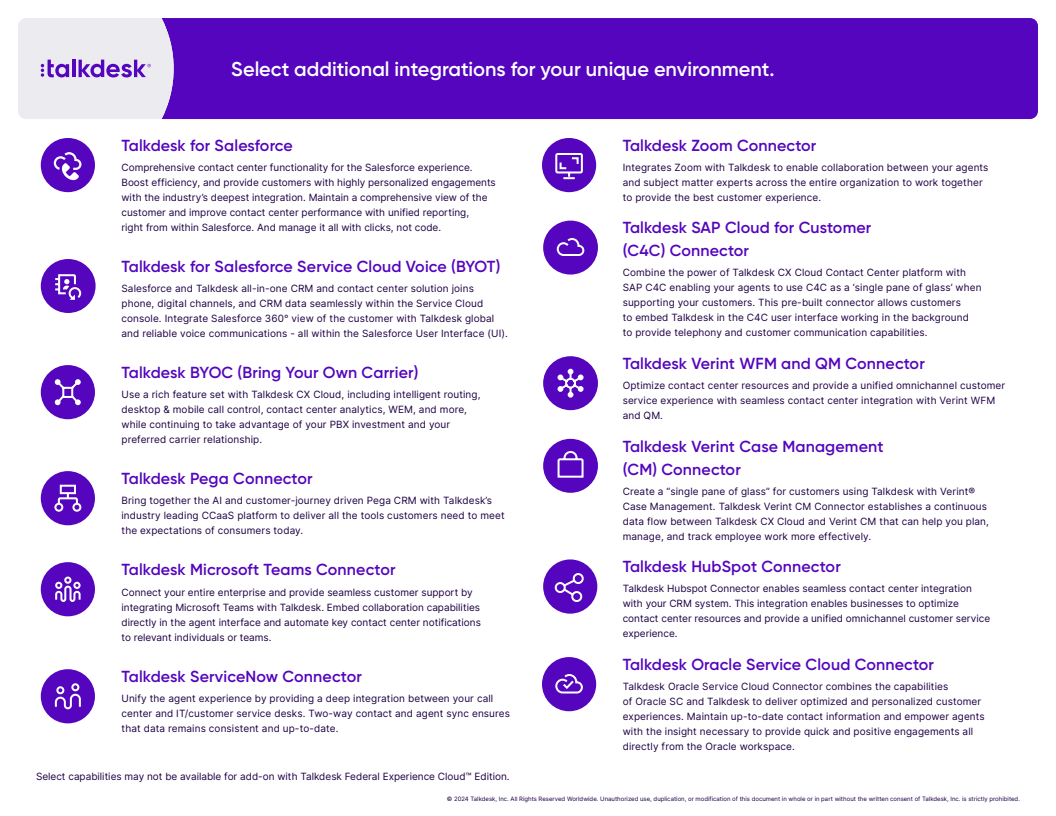
<style>
.page{position:relative;width:1056px;height:816px;background:#fff}
.page>*{position:absolute;margin:0;border:0;box-sizing:border-box;transform-origin:0 0}
.t1{font:600 20px "Gilroy";color:#fff}
.t2{font:600 16px "Gilroy";letter-spacing:.01em;color:#5405bd}
.t3{font:10px/15px "Inter";letter-spacing:.01em;color:#1e0044}
.t4{font:6px "Inter";color:#1e0044}
</style>
<div class="page">
<div style="left:174px;top:18px;width:864px;height:101px;background:#5405bd"></div>
<svg style="left:18px;top:18px;width:156px;height:101px;background:#dfd9ec"></svg>
<div style="left:41px;top:138px;width:54px;height:54px;background:#5405bd;border-radius:50%"></div>
<svg style="left:54px;top:152px;width:27px;height:29px"></svg>
<div style="left:41px;top:562px;width:54px;height:54px;background:#5405bd;border-radius:50%"></div>
<svg style="left:55px;top:576px;width:26px;height:26px"></svg>
<div style="left:41px;top:471px;width:54px;height:54px;background:#5405bd;border-radius:50%"></div>
<div style="left:60px;top:485px;width:16px;height:9px;border:2px solid #fff"></div>
<svg style="left:54px;top:491px;width:28px;height:21px"></svg>
<div style="left:41px;top:259px;width:55px;height:54px;background:#5405bd;border-radius:50%"></div>
<svg style="left:55px;top:274px;width:27px;height:26px"></svg>
<div style="left:41px;top:365px;width:54px;height:54px;background:#5405bd;border-radius:50%"></div>
<svg style="left:55px;top:379px;width:26px;height:26px"></svg>
<div style="left:41px;top:669px;width:54px;height:54px;background:#5405bd;border-radius:50%"></div>
<svg style="left:54px;top:683px;width:27px;height:27px"></svg>
<div style="left:542px;top:138px;width:54px;height:54px;background:#5405bd;border-radius:50%"></div>
<svg style="left:555px;top:153px;width:28px;height:27px"></svg>
<div style="left:543px;top:221px;width:55px;height:54px;background:#5405bd;border-radius:50%"></div>
<svg style="left:556px;top:238px;width:29px;height:18px"></svg>
<div style="left:543px;top:356px;width:55px;height:54px;background:#5405bd;border-radius:50%"></div>
<svg style="left:558px;top:369px;width:26px;height:29px"></svg>
<div style="left:543px;top:439px;width:55px;height:54px;background:#5405bd;border-radius:50%"></div>
<svg style="left:557px;top:451px;width:27px;height:27px"></svg>
<div style="left:543px;top:559px;width:54px;height:55px;background:#5405bd;border-radius:50%"></div>
<svg style="left:554px;top:573px;width:30px;height:29px"></svg>
<div style="left:542px;top:657px;width:54px;height:54px;background:#5405bd;border-radius:50%"></div>
<svg style="left:555px;top:674px;width:28px;height:20px"></svg>
<p class="t1" style="left:231px;top:57px;width:545px">Select additional integrations for your unique environment.</p>
<p class="t2" style="left:122px;top:135px;width:173px">Talkdesk for Salesforce</p>
<p class="t3" style="left:122px;top:159px;width:353px">Comprehensive contact center functionality for the Salesforce experience.</p>
<p class="t3" style="left:122px;top:174px;width:376px">Boost efficiency, and provide customers with highly personalized engagements</p>
<p class="t3" style="left:122px;top:189px;width:368px">with the industry’s deepest integration. Maintain a comprehensive view of the customer and improve contact center performance with unified reporting,</p>
<p class="t3" style="left:122px;top:219px;width:321px">right from within Salesforce. And manage it all with clicks, not code.</p>
<p class="t2" style="left:122px;top:256px;width:380px">Talkdesk for Salesforce Service Cloud Voice (BYOT)</p>
<p class="t3" style="left:122px;top:280px;width:388px">Salesforce and Talkdesk all-in-one CRM and contact center solution joins phone, digital channels, and CRM data seamlessly within the Service Cloud console. Integrate Salesforce 360° view of the customer with Talkdesk global and reliable voice communications - all within the Salesforce User Interface (UI).</p>
<p class="t2" style="left:122px;top:362px;width:299px">Talkdesk BYOC (Bring Your Own Carrier)</p>
<p class="t3" style="left:122px;top:387px;width:361px">Use a rich feature set with Talkdesk CX Cloud, including intelligent routing, desktop &amp; mobile call control, contact center analytics, WEM, and more,</p>
<p class="t3" style="left:122px;top:417px;width:330px">while continuing to take advantage of your PBX investment and your</p>
<p class="t3" style="left:122px;top:432px;width:142px">preferred carrier relationship.</p>
<p class="t2" style="left:122px;top:468px;width:193px">Talkdesk Pega Connector</p>
<p class="t3" style="left:122px;top:493px;width:385px">Bring together the AI and customer-journey driven Pega CRM with Talkdesk’s industry leading CCaaS platform to deliver all the tools customers need to meet the expectations of consumers today.</p>
<p class="t2" style="left:122px;top:559px;width:276px">Talkdesk Microsoft Teams Connector</p>
<p class="t3" style="left:122px;top:585px;width:361px">Connect your entire enterprise and provide seamless customer support by integrating Microsoft Teams with Talkdesk. Embed collaboration capabilities directly in the agent interface and automate key contact center notifications</p>
<p class="t3" style="left:122px;top:630px;width:152px">to relevant individuals or teams.</p>
<p class="t2" style="left:122px;top:666px;width:242px">Talkdesk ServiceNow Connector</p>
<p class="t3" style="left:122px;top:691px;width:390px">Unify the agent experience by providing a deep integration between your call center and IT/customer service desks. Two-way contact and agent sync ensures that data remains consistent and up-to-date.</p>
<p class="t3" style="left:36px;top:769px;width:475px">Select capabilities may not be available for add-on with Talkdesk Federal Experience Cloud™ Edition.</p>
<p class="t2" style="left:623px;top:135px;width:195px">Talkdesk Zoom Connector</p>
<p class="t3" style="left:623px;top:159px;width:367px">Integrates Zoom with Talkdesk to enable collaboration between your agents and subject matter experts across the entire organization to work together</p>
<p class="t3" style="left:623px;top:189px;width:200px">to provide the best customer experience.</p>
<p class="t2" style="left:623px;top:218px;width:250px">Talkdesk SAP Cloud for Customer</p>
<p class="t2" style="left:623px;top:241px;width:128px">(C4C) Connector</p>
<p class="t3" style="left:623px;top:265px;width:360px">Combine the power of Talkdesk CX Cloud Contact Center platform with SAP C4C enabling your agents to use C4C as a ‘single pane of glass’ when supporting your customers. This pre-built connector allows customers<br>to embed Talkdesk in the C4C user interface working in the background<br>to provide telephony and customer communication capabilities.</p>
<p class="t2" style="left:623px;top:353px;width:304px">Talkdesk Verint WFM and QM Connector</p>
<p class="t3" style="left:623px;top:378px;width:384px">Optimize contact center resources and provide a unified omnichannel customer service experience with seamless contact center integration with Verint WFM and QM.</p>
<p class="t2" style="left:623px;top:436px;width:262px">Talkdesk Verint Case Management</p>
<p class="t2" style="left:623px;top:459px;width:120px">(CM) Connector</p>
<p class="t3" style="left:623px;top:483px;width:354px">Create a “single pane of glass” for customers using Talkdesk with Verint®</p>
<p class="t3" style="left:623px;top:498px;width:368px">Case Management. Talkdesk Verint CM Connector establishes a continuous data flow between Talkdesk CX Cloud and Verint CM that can help you plan, manage, and track employee work more effectively.</p>
<p class="t2" style="left:623px;top:557px;width:220px">Talkdesk HubSpot Connector</p>
<p class="t3" style="left:623px;top:581px;width:369px">Talkdesk Hubspot Connector enables seamless contact center integration with your CRM system. This integration enables businesses to optimize contact center resources and provide a unified omnichannel customer service experience.</p>
<p class="t2" style="left:623px;top:654px;width:313px">Talkdesk Oracle Service Cloud Connector</p>
<p class="t3" style="left:623px;top:679px;width:327px">Talkdesk Oracle Service Cloud Connector combines the capabilities</p>
<p class="t3" style="left:623px;top:694px;width:364px">of Oracle SC and Talkdesk to deliver optimized and personalized customer experiences. Maintain up-to-date contact information and empower agents with the insight necessary to provide quick and positive engagements all directly from the Oracle workspace.</p>
<p class="t4" style="left:447px;top:794px;width:575px">© 2024 Talkdesk, Inc. All Rights Reserved Worldwide. Unauthorized use, duplication, or modification of this document in whole or in part without the written consent of Talkdesk, Inc. is strictly prohibited.</p>
</div>
